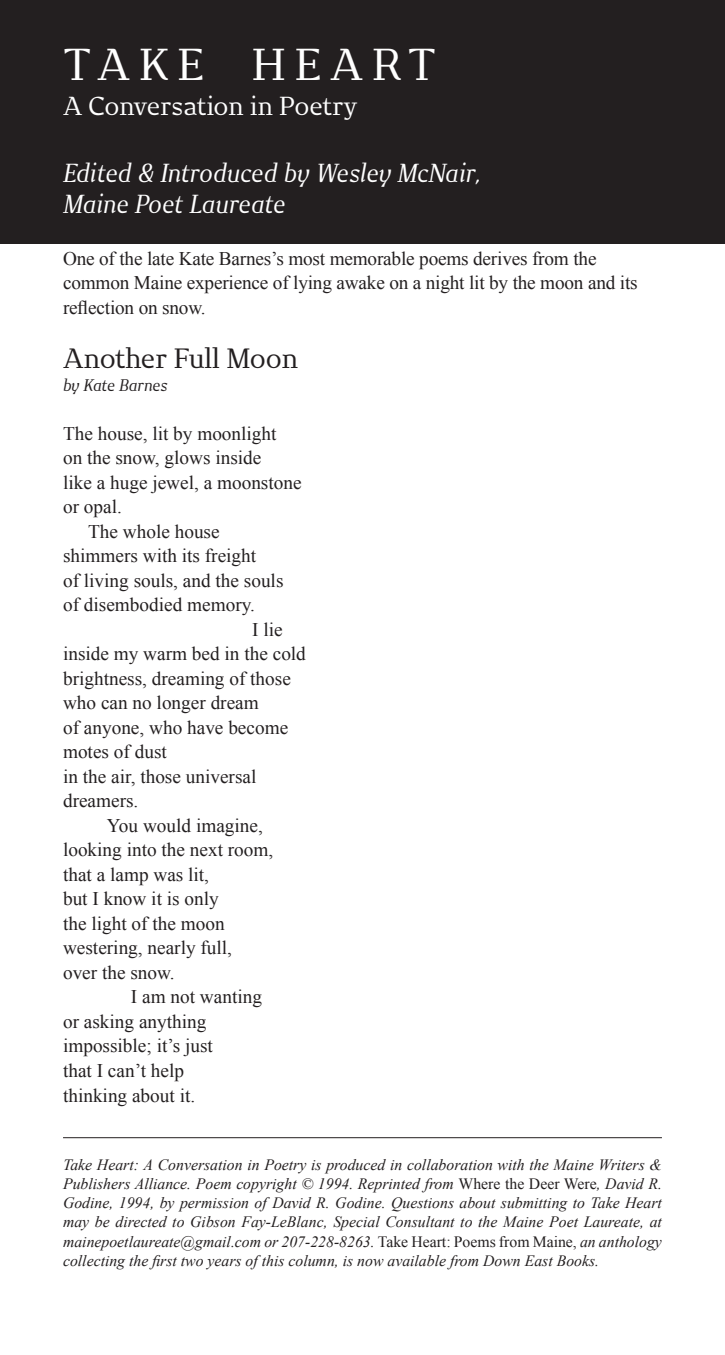
<style>
.page{position:relative;width:725px;height:1355px;background:#fff}
.page>*{position:absolute;margin:0;border:0;box-sizing:border-box;transform-origin:0 0}
.t1{font:42px "New June Serif";letter-spacing:.21em;color:#fff}
.t2{font:26.25px "New June Serif";letter-spacing:-.01em;color:#231f20}
.t3{font:italic 24.5px/31.5px "New June Serif";letter-spacing:-.02em;color:#fff}
.t4{font:24.5px "New June Serif";color:#fff}
.t5{font:19.25px/24.5px "Times New Roman";color:#231f20}
.t6{font:italic 15.75px/19.2px "Times New Roman";color:#231f20;text-align:justify}
.t7{font:italic 15.75px "New June Serif";letter-spacing:-.02em;color:#231f20}
.s1{font-style:normal}
</style>
<div class="page">
<div style="left:0;top:0;width:724px;height:243px;background:#231f20"></div>
<hr style="left:63px;top:1137px;width:599px;height:1px;background:#231f20">
<h1 class="t1" style="left:63px;top:39px;width:374px">TAKE HEART</h1>
<p class="t4" style="left:63px;top:91px;width:296px">A Conversation in Poetry</p>
<p class="t3" style="left:63px;top:156px;width:419px">Edited &amp; Introduced by Wesley McNair,<br>Maine Poet Laureate</p>
<p class="t5" style="left:63px;top:245px;width:576px">One of the late Kate Barnes’s most memorable poems derives from the common Maine experience of lying awake on a night lit by the moon and its reflection on snow.</p>
<h2 class="t2" style="left:63px;top:342px;width:236px">Another Full Moon</h2>
<p class="t7" style="left:63px;top:375px;width:106px">by Kate Barnes</p>
<p class="t5" style="left:63px;top:420px;width:215px">The house, lit by moonlight</p>
<p class="t5" style="left:63px;top:445px;width:200px">on the snow, glows inside</p>
<p class="t5" style="left:63px;top:469px;width:240px">like a huge jewel, a moonstone</p>
<p class="t5" style="left:63px;top:494px;width:60px">or opal.</p>
<p class="t5" style="left:88px;top:519px;width:133px">The whole house</p>
<p class="t5" style="left:63px;top:543px;width:195px">shimmers with its freight</p>
<p class="t5" style="left:63px;top:568px;width:222px">of living souls, and the souls</p>
<p class="t5" style="left:63px;top:592px;width:193px">of disembodied memory.</p>
<p class="t5" style="left:252px;top:617px;width:32px">I lie</p>
<p class="t5" style="left:63px;top:641px;width:244px">inside my warm bed in the cold</p>
<p class="t5" style="left:63px;top:666px;width:229px">brightness, dreaming of those</p>
<p class="t5" style="left:63px;top:690px;width:197px">who can no longer dream</p>
<p class="t5" style="left:63px;top:715px;width:227px">of anyone, who have become</p>
<p class="t5" style="left:63px;top:739px;width:105px">motes of dust</p>
<p class="t5" style="left:63px;top:764px;width:195px">in the air, those universal</p>
<p class="t5" style="left:63px;top:788px;width:77px">dreamers.</p>
<p class="t5" style="left:107px;top:813px;width:157px">You would imagine,</p>
<p class="t5" style="left:63px;top:837px;width:212px">looking into the next room,</p>
<p class="t5" style="left:63px;top:862px;width:147px">that a lamp was lit,</p>
<p class="t5" style="left:63px;top:886px;width:157px">but I know it is only</p>
<p class="t5" style="left:63px;top:911px;width:163px">the light of the moon</p>
<p class="t5" style="left:63px;top:935px;width:170px">westering, nearly full,</p>
<p class="t5" style="left:63px;top:960px;width:113px">over the snow.</p>
<p class="t5" style="left:131px;top:984px;width:132px">I am not wanting</p>
<p class="t5" style="left:63px;top:1009px;width:145px">or asking anything</p>
<p class="t5" style="left:63px;top:1033px;width:151px">impossible; it’s just</p>
<p class="t5" style="left:63px;top:1058px;width:122px">that I can’t help</p>
<p class="t5" style="left:63px;top:1082px;width:134px">thinking about it.</p>
<p class="t6" style="left:63px;top:1154px;width:600px">Take Heart: A Conversation in Poetry is produced in collaboration with the Maine Writers &amp; Publishers Alliance. Poem copyright © 1994. Reprinted from <span class="s1">Where the Deer Were</span>, David R.<br>Godine, 1994, by permission of David R. Godine. Questions about submitting to Take Heart may be directed to Gibson Fay-LeBlanc, Special Consultant to the Maine Poet Laureate, at mainepoetlaureate@gmail.com or 207-228-8263. <span class="s1">Take Heart: Poems from Maine,</span> an anthology collecting the first two years of this column, is now available from Down East Books.</p>
</div>
